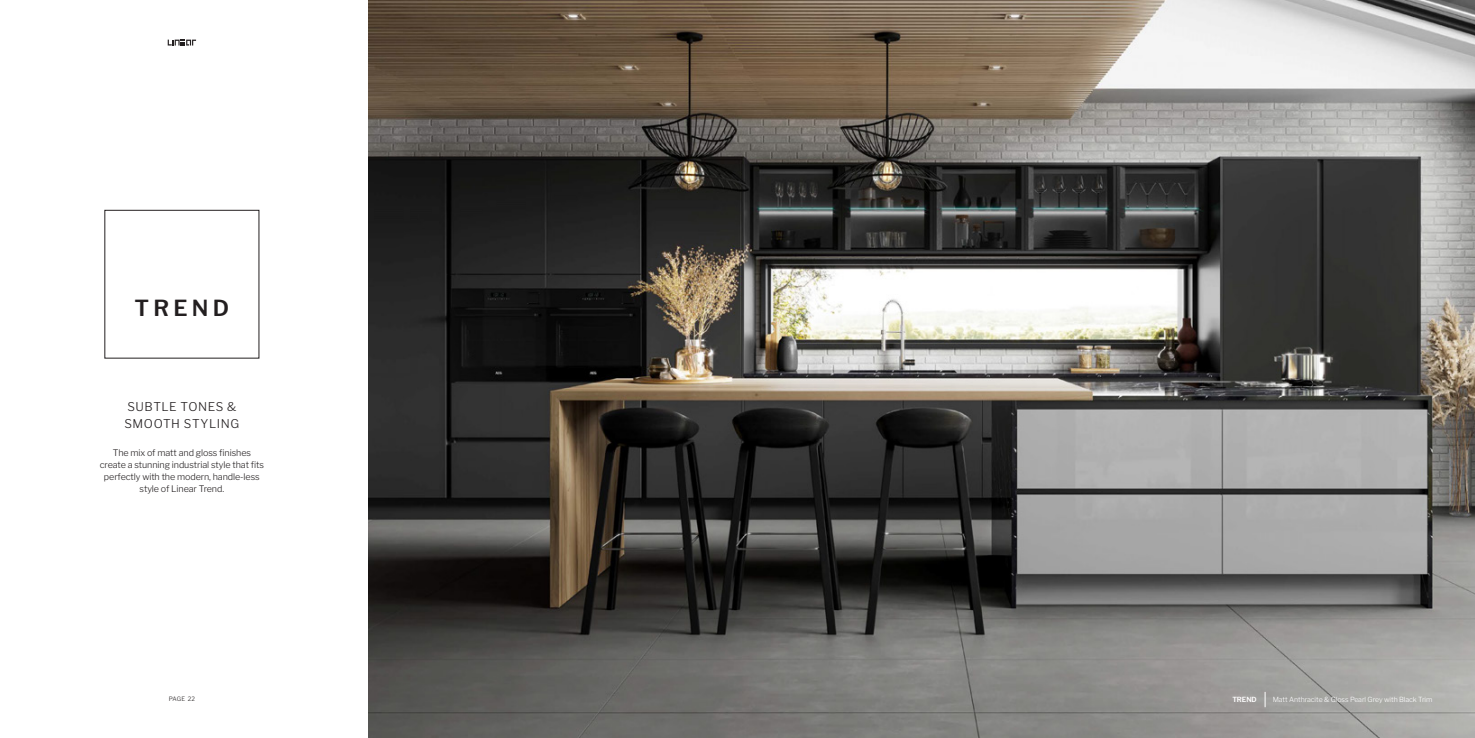
<style>
.page{position:relative;width:1475px;height:738px;background:#fff}
.page>*{position:absolute;margin:0;border:0;box-sizing:border-box;transform-origin:0 0}
.t1{font:600 22px "Libre Franklin";letter-spacing:.195em;color:#231f20}
.t2{font:300 12px/16.8px "Libre Franklin";letter-spacing:.045em;color:#231f20}
.t3{font:300 9px/12px "Libre Franklin";letter-spacing:-.01em;color:#231f20;text-align:center}
.t4{font:300 7px "Libre Franklin";letter-spacing:-.01em;color:#fff}
.t5{font:600 7px "Libre Franklin";letter-spacing:-.01em;color:#fff}
.t6{font:300 6px "Libre Franklin";letter-spacing:.02em;color:#231f20}
</style>
<div class="page">
<img style="left:369px;top:0;width:1105px;height:737px">
<svg style="left:168px;top:40px;width:28px;height:5px"></svg>
<svg style="left:1264px;top:691px;width:1px;height:15px"></svg>
<h1 class="t1" style="left:134px;top:294px;width:96px">TREND</h1>
<h2 class="t2" style="left:125px;top:398px;width:116px">SUBTLE TONES &amp;<br>SMOOTH STYLING</h2>
<p class="t3" style="left:100px;top:447px;width:166px">The mix of matt and gloss finishes create a stunning industrial style that fits perfectly with the modern, handle-less style of Linear Trend.</p>
<p class="t6" style="left:169px;top:695px;width:28px">PAGE 22</p>
<p class="t5" style="left:1232px;top:695px;width:26px">TREND</p>
<p class="t4" style="left:1272px;top:695px;width:161px">Matt Anthracite &amp; Gloss Pearl Grey with Black Trim</p>
</div>
